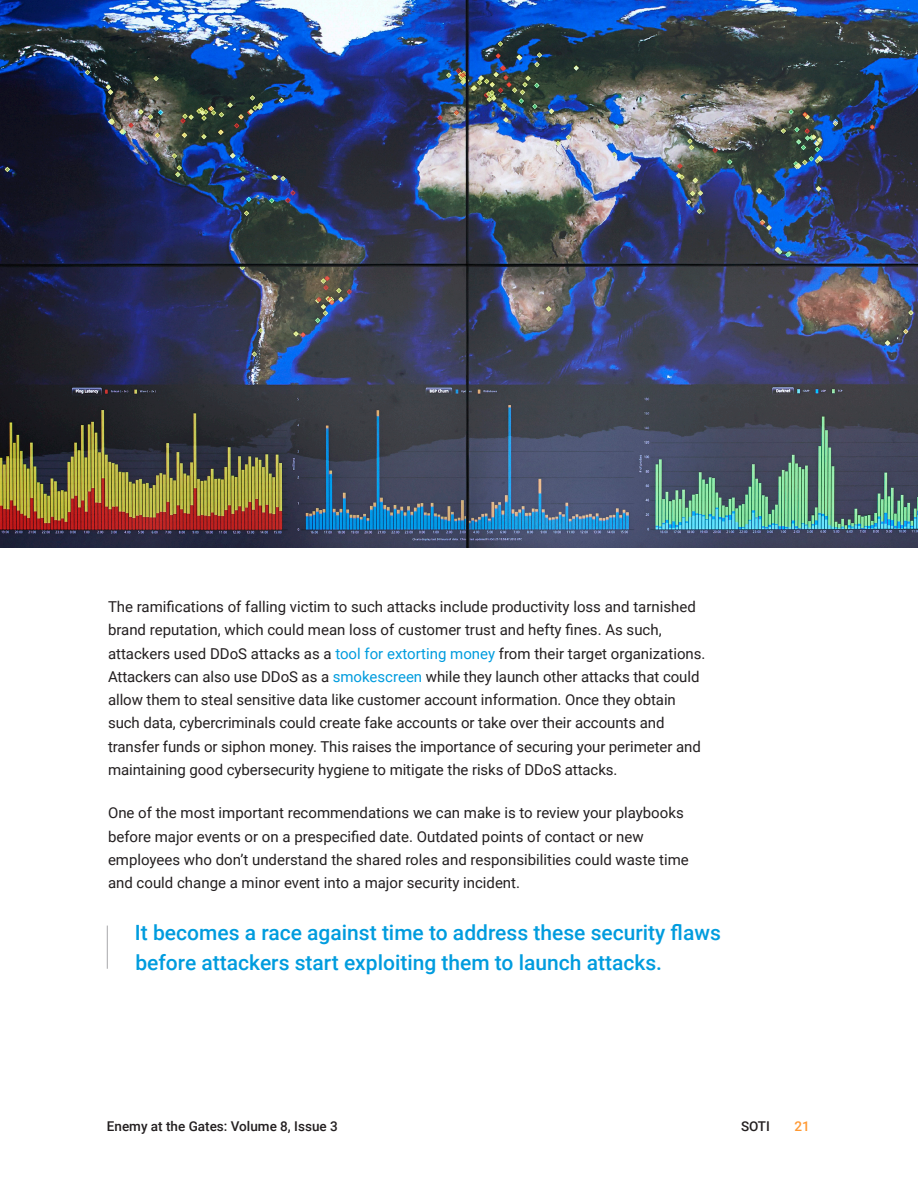
<style>
.page{position:relative;width:918px;height:1188px;background:#fff}
.page>*{position:absolute;margin:0;border:0;box-sizing:border-box;transform-origin:0 0}
.t1{font:500 21px/30px "Roboto";color:#009cde}
.Body{font:15px/23.2px "Roboto";color:#231f20}
.t2{font:500 13.5px "Roboto";color:#231f20}
.t3{font:500 13.5px "Roboto";color:#f93}
.s1{color:#009cde}
</style>
<div class="page">
<img style="left:0;top:0;width:918px;height:548px">
<hr style="left:107px;top:926px;width:1px;height:43px;background:#a8a8aa">
<p class="Body" style="left:108px;top:595px;width:599px">The ramifications of falling victim to such attacks include productivity loss and tarnished brand reputation, which could mean loss of customer trust and hefty fines. As such, attackers used DDoS attacks as a <span class="s1">tool for extorting money</span> from their target organizations.<br>Attackers can also use DDoS as a <span class="s1">smokescreen</span> while they launch other attacks that could allow them to steal sensitive data like customer account information. Once they obtain such data, cybercriminals could create fake accounts or take over their accounts and transfer funds or siphon money. This raises the importance of securing your perimeter and maintaining good cybersecurity hygiene to mitigate the risks of DDoS attacks.</p>
<p class="Body" style="left:108px;top:801px;width:582px">One of the most important recommendations we can make is to review your playbooks before major events or on a prespecified date. Outdated points of contact or new employees who don’t understand the shared roles and responsibilities could waste time and could change a minor event into a major security incident.</p>
<p class="t1" style="left:135px;top:917px;width:587px">It becomes a race against time to address these security flaws before attackers start exploiting them to launch attacks.</p>
<p class="t2" style="left:107px;top:1117px;width:232px">Enemy at the Gates: Volume 8, Issue 3</p>
<p class="t2" style="left:741px;top:1117px;width:30px">SOTI</p>
<p class="t3" style="left:795px;top:1117px;width:17px">21</p>
</div>
